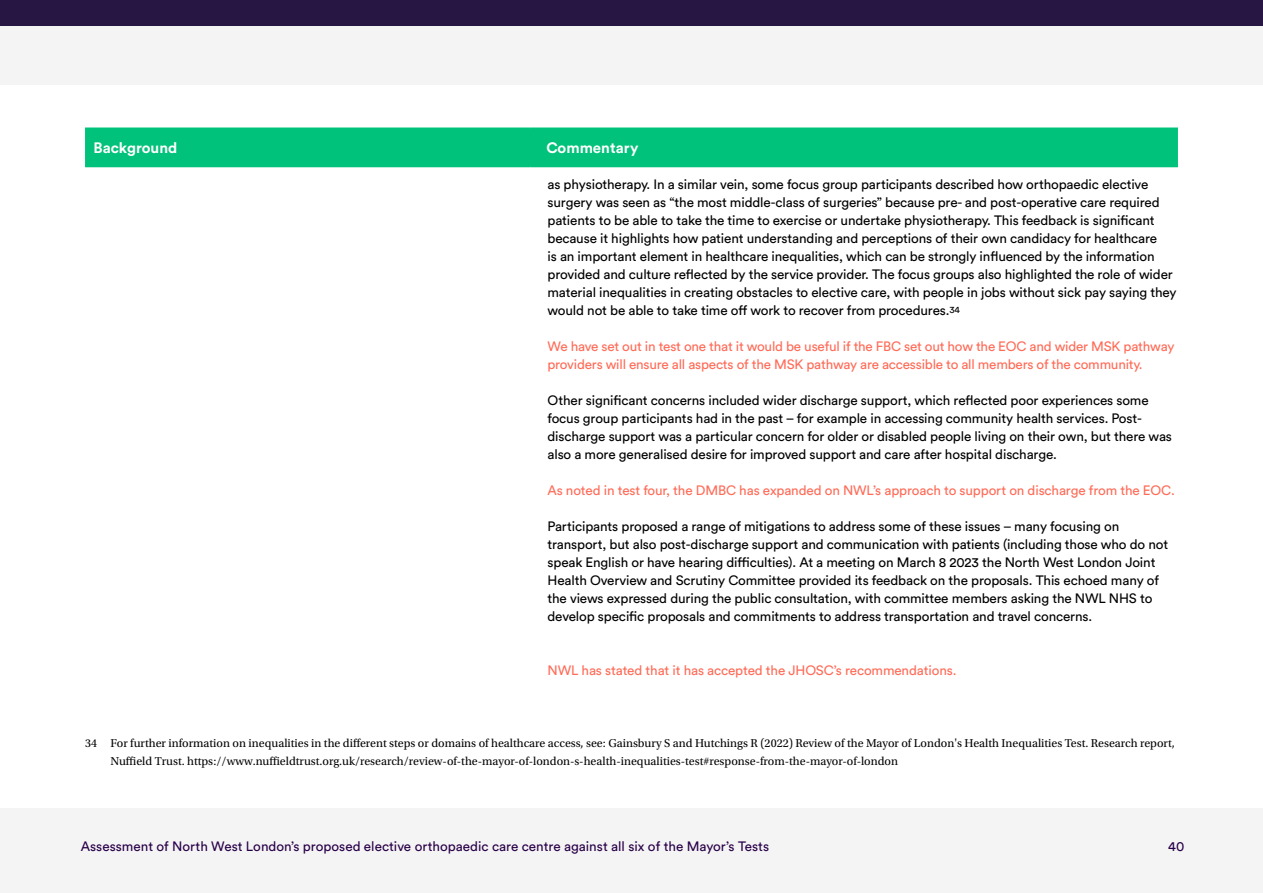
<style>
.page{position:relative;width:1263px;height:893px;background:#fff}
.page>*{position:absolute;margin:0;border:0;box-sizing:border-box;transform-origin:0 0}
.t1{font:700 15px "Circular Pro";color:#fff}
.t2{font:13.5px/18px "Circular Pro";letter-spacing:-.01em;color:#000}
.t3{font:13.5px/18px "Circular Pro";letter-spacing:-.015em;color:#ff6b57}
.t4{font:13.5px "Circular Pro";color:#280048}
.t5{font:12px/18px "Utopia Std";color:#000}
</style>
<div class="page">
<div style="left:0;top:0;width:1263px;height:26px;background:#271544"></div>
<div style="left:0;top:26px;width:1263px;height:59px;background:#f5f4f4"></div>
<div style="left:0;top:809px;width:1263px;height:84px;background:#f5f4f4"></div>
<div style="left:85px;top:129px;width:1093px;height:37px;background:#00c27a"></div>
<hr style="left:85px;top:128px;width:445px;height:1px;background:#00c27a">
<hr style="left:530px;top:128px;width:648px;height:1px;background:#00c27a">
<hr style="left:85px;top:166px;width:445px;height:1px;background:#00c27a">
<hr style="left:530px;top:166px;width:648px;height:1px;background:#00c27a">
<p class="t1" style="left:94px;top:138px;width:85px">Background</p>
<p class="t1" style="left:546px;top:138px;width:93px">Commentary</p>
<p class="t2" style="left:547px;top:175px;width:631px">as physiotherapy. In a similar vein, some focus group participants described how orthopaedic elective surgery was seen as “the most middle-class of surgeries” because pre- and post-operative care required patients to be able to take the time to exercise or undertake physiotherapy. This feedback is significant because it highlights how patient understanding and perceptions of their own candidacy for healthcare<br>is an important element in healthcare inequalities, which can be strongly influenced by the information provided and culture reflected by the service provider. The focus groups also highlighted the role of wider material inequalities in creating obstacles to elective care, with people in jobs without sick pay saying they would not be able to take time off work to recover from procedures.<sup>34</sup></p>
<p class="t3" style="left:547px;top:337px;width:628px">We have set out in test one that it would be useful if the FBC set out how the EOC and wider MSK pathway providers will ensure all aspects of the MSK pathway are accessible to all members of the community.</p>
<p class="t2" style="left:547px;top:391px;width:626px">Other significant concerns included wider discharge support, which reflected poor experiences some focus group participants had in the past – for example in accessing community health services. Post&shy;discharge support was a particular concern for older or disabled people living on their own, but there was also a more generalised desire for improved support and care after hospital discharge.</p>
<p class="t3" style="left:547px;top:481px;width:629px">As noted in test four, the DMBC has expanded on NWL’s approach to support on discharge from the EOC.</p>
<p class="t2" style="left:547px;top:517px;width:622px">Participants proposed a range of mitigations to address some of these issues – many focusing on transport, but also post-discharge support and communication with patients (including those who do not speak English or have hearing difficulties). At a meeting on March 8 2023 the North West London Joint Health Overview and Scrutiny Committee provided its feedback on the proposals. This echoed many of the views expressed during the public consultation, with committee members asking the NWL NHS to develop specific proposals and commitments to address transportation and travel concerns.</p>
<p class="t3" style="left:547px;top:661px;width:410px">NWL has stated that it has accepted the JHOSC’s recommendations.</p>
<p class="t5" style="left:111px;top:735px;width:1066px;text-indent:-26px">34 For further information on inequalities in the different steps or domains of healthcare access, see: Gainsbury S and Hutchings R (2022) Review of the Mayor of London's Health Inequalities Test. Research report,<br>Nuffield Trust. https://www.nuffieldtrust.org.uk/research/review-of-the-mayor-of-london-s-health-inequalities-test#response-from-the-mayor-of-london</p>
<p class="t4" style="left:81px;top:837px;width:690px">Assessment of North West London’s proposed elective orthopaedic care centre against all six of the Mayor’s Tests</p>
<p class="t4" style="left:1168px;top:837px;width:18px">40</p>
</div>
